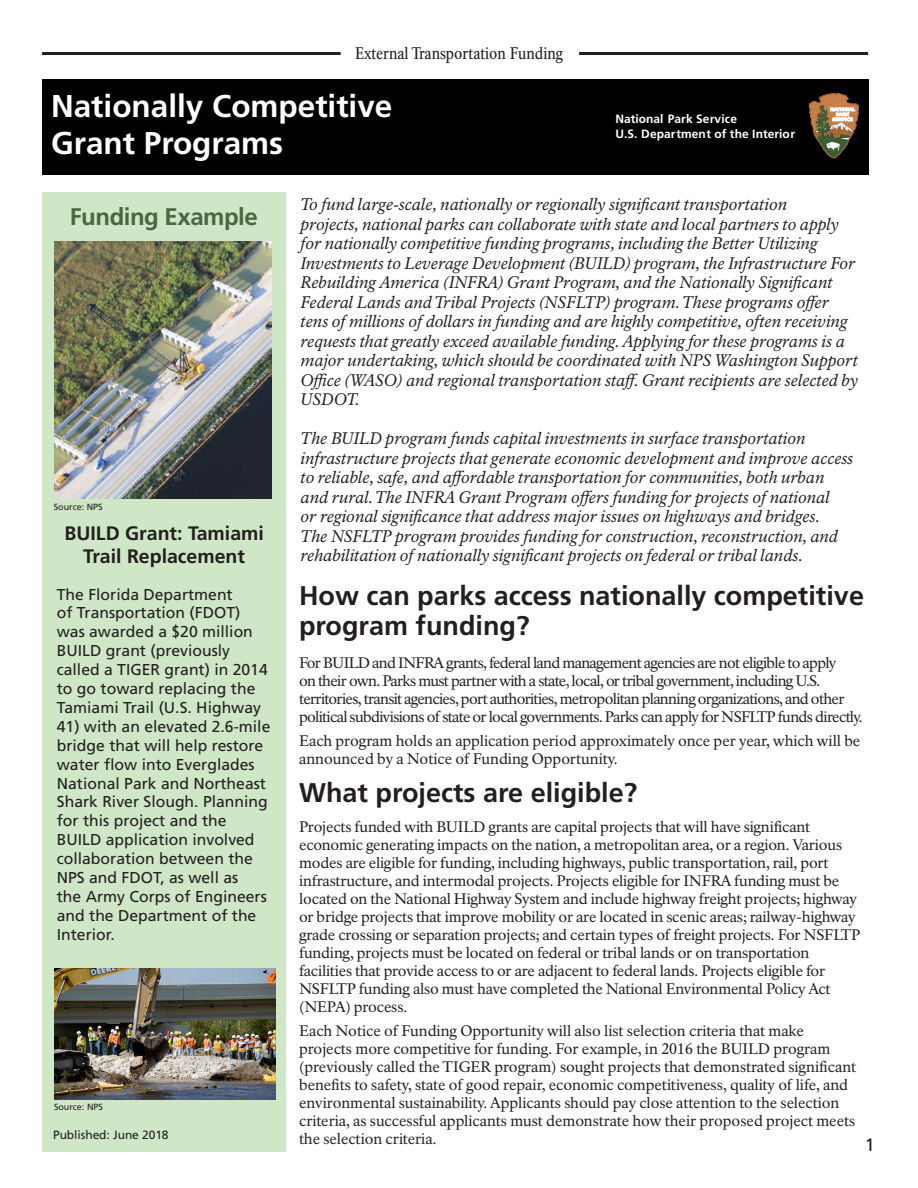
<style>
.page{position:relative;width:918px;height:1188px;background:#fff}
.page>*{position:absolute;margin:0;border:0;box-sizing:border-box;transform-origin:0 0}
.t1{font:700 31.5px/37.8px "Frutiger LT Std";color:#fff}
.t2{font:700 27px/30px "Frutiger LT Std";color:#231f20}
.t3{font:700 24px "Frutiger LT Std";letter-spacing:-.02em;color:#486842}
.t4{font:700 19.5px/22.5px "Frutiger LT Std";color:#231f20;text-align:center}
.t5{font:18px "Frutiger LT Std";color:#231f20}
.t6{font:italic 16.5px/19.5px "NPS Rawlinson OT";color:#231f20}
.t7{font:16.5px "NPS Rawlinson OT Cond";color:#231f20}
.t8{font:15.75px/18.9px "Frutiger LT Std";color:#231f20}
.t9{font:15px/18px "NPS Rawlinson OT";letter-spacing:-.015em;color:#231f20}
.t10{font:15px/18px "NPS Rawlinson OT";letter-spacing:-.04em;color:#231f20}
.t11{font:700 12px/15px "Frutiger LT Std";color:#fff}
.t12{font:12px "Frutiger LT Std";letter-spacing:-.005em;color:#231f20}
.t13{font:9px "Frutiger LT Std";color:#231f20}
</style>
<div class="page">
<div style="left:42px;top:80px;width:826px;height:95px;background:#000"></div>
<div style="left:42px;top:193px;width:243px;height:959px;background:#cfe7c6"></div>
<img style="left:55px;top:968px;width:221px;height:131px">
<svg style="left:808px;top:92px;width:52px;height:67px"></svg>
<hr style="left:579px;top:52px;width:289px;height:3px;background:#231f20">
<hr style="left:42px;top:52px;width:299px;height:3px;background:#231f20">
<img style="left:54px;top:242px;width:217px;height:256px">
<p class="t7" style="left:355px;top:43px;width:209px">External Transportation Funding</p>
<p class="t1" style="left:51px;top:87px;width:343px">Nationally Competitive<br>Grant Programs</p>
<p class="t6" style="left:301px;top:195px;width:559px">To fund large-scale, nationally or regionally significant transportation<br>projects, national parks can collaborate with state and local partners to apply for nationally competitive funding programs, including the Better Utilizing Investments to Leverage Development (BUILD) program, the Infrastructure For Rebuilding America (INFRA) Grant Program, and the Nationally Significant Federal Lands and Tribal Projects (NSFLTP) program. These programs offer tens of millions of dollars in funding and are highly competitive, often receiving requests that greatly exceed available funding. Applying for these programs is a major undertaking, which should be coordinated with NPS Washington Support Office (WASO) and regional transportation staff. Grant recipients are selected by USDOT.</p>
<p class="t6" style="left:301px;top:429px;width:554px">The BUILD program funds capital investments in surface transportation infrastructure projects that generate economic development and improve access to reliable, safe, and affordable transportation for communities, both urban and rural. The INFRA Grant Program offers funding for projects of national<br>or regional significance that address major issues on highways and bridges.<br>The NSFLTP program provides funding for construction, reconstruction, and rehabilitation of nationally significant projects on federal or tribal lands.</p>
<p class="t2" style="left:299px;top:581px;width:566px">How can parks access nationally competitive program funding?</p>
<p class="t10" style="left:299px;top:654px;width:565px">For BUILD and INFRA grants, federal land management agencies are not eligible to apply<br>on their own. Parks must partner with a state, local, or tribal government, including U.S. territories, transit agencies, port authorities, metropolitan planning organizations, and other political subdivisions of state or local governments. Parks can apply for NSFLTP funds directly.</p>
<p class="t9" style="left:299px;top:732px;width:563px">Each program holds an application period approximately once per year, which will be announced by a Notice of Funding Opportunity.</p>
<p class="t2" style="left:299px;top:778px;width:340px">What projects are eligible?</p>
<p class="t9" style="left:299px;top:818px;width:563px">Projects funded with BUILD grants are capital projects that will have significant economic generating impacts on the nation, a metropolitan area, or a region. Various modes are eligible for funding, including highways, public transportation, rail, port infrastructure, and intermodal projects. Projects eligible for INFRA funding must be located on the National Highway System and include highway freight projects; highway or bridge projects that improve mobility or are located in scenic areas; railway-highway grade crossing or separation projects; and certain types of freight projects. For NSFLTP funding, projects must be located on federal or tribal lands or on transportation facilities that provide access to or are adjacent to federal lands. Projects eligible for NSFLTP funding also must have completed the National Environmental Policy Act (NEPA) process.</p>
<p class="t9" style="left:299px;top:1022px;width:559px">Each Notice of Funding Opportunity will also list selection criteria that make projects more competitive for funding. For example, in 2016 the BUILD program (previously called the TIGER program) sought projects that demonstrated significant benefits to safety, state of good repair, economic competitiveness, quality of life, and environmental sustainability. Applicants should pay close attention to the selection criteria, as successful applicants must demonstrate how their proposed project meets the selection criteria.</p>
<p class="t11" style="left:615px;top:111px;width:181px">National Park Service<br>U.S. Department of the Interior</p>
<p class="t3" style="left:70px;top:203px;width:189px">Funding Example</p>
<p class="t13" style="left:54px;top:502px;width:51px">Source: NPS</p>
<p class="t4" style="left:65px;top:522px;width:201px">BUILD Grant: Tamiami<br>Trail Replacement</p>
<p class="t8" style="left:57px;top:585px;width:212px">The Florida Department<br>of Transportation (FDOT) was awarded a $20 million<br>BUILD grant (previously called a TIGER grant) in 2014 to go toward replacing the<br>Tamiami Trail (U.S. Highway</p>
<p class="t8" style="left:57px;top:717px;width:215px">41) with an elevated 2.6-mile bridge that will help restore water flow into Everglades<br>National Park and Northeast<br>Shark River Slough. Planning for this project and the<br>BUILD application involved collaboration between the<br>NPS and FDOT, as well as<br>the Army Corps of Engineers and the Department of the<br>Interior.</p>
<p class="t13" style="left:54px;top:1102px;width:51px">Source: NPS</p>
<p class="t12" style="left:53px;top:1128px;width:117px">Published: June 2018</p>
<p class="t5" style="left:865px;top:1135px;width:12px">1</p>
</div>
